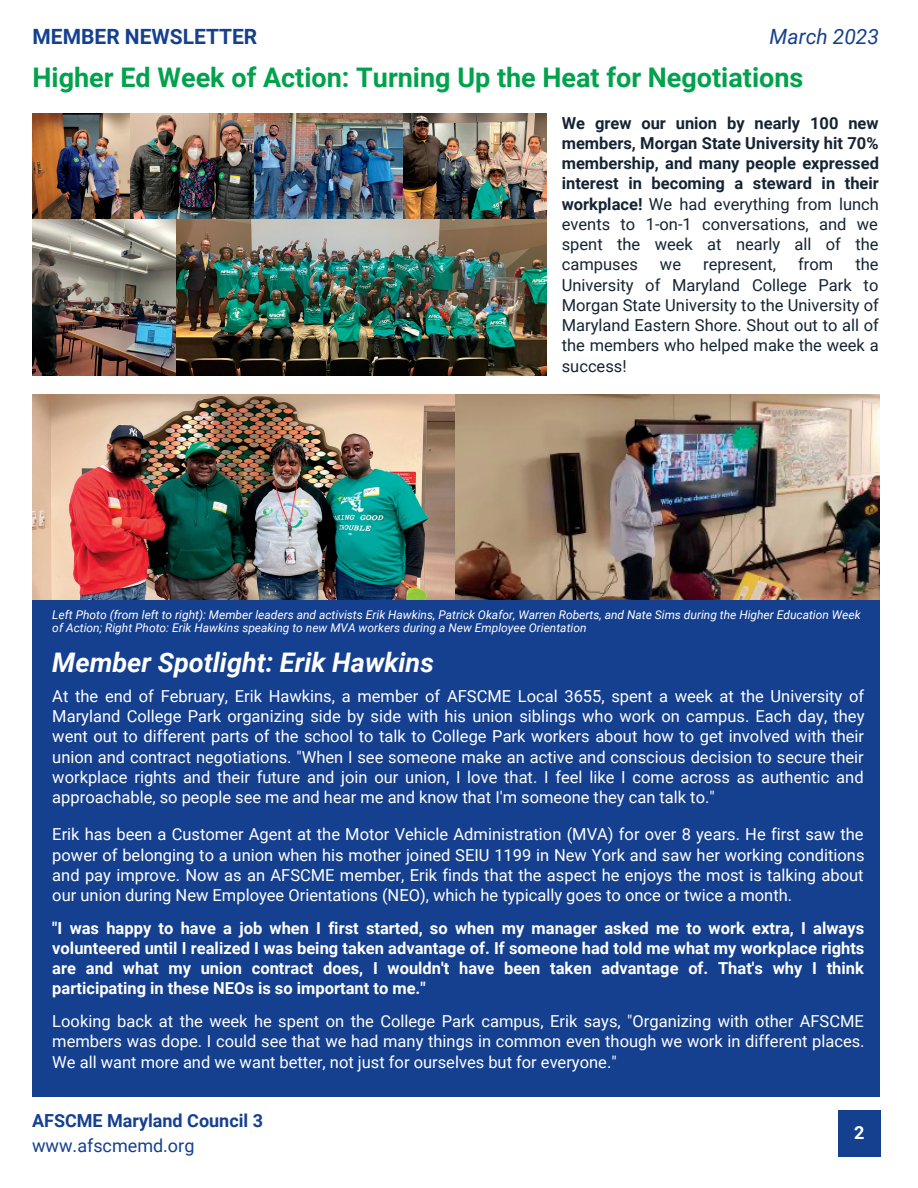
<style>
.page{position:relative;width:918px;height:1188px;background:#fff}
.page>*{position:absolute;margin:0;border:0;box-sizing:border-box;transform-origin:0 0}
.t1{font:700 27px "Roboto";color:#00a24c}
.t2{font:italic 700 27px "Roboto";color:#fff}
.t3{font:700 21px "Roboto";color:#154090}
.t4{font:italic 21px "Roboto";color:#154090}
.t5{font:700 18px "Roboto";color:#154090}
.t6{font:18px "Roboto";color:#154090}
.t7{font:700 18px "Roboto";color:#fff}
.t8{font:16.5px/20.2px "Roboto";color:#fff;text-align:justify}
.t9{font:700 16.5px/20.2px "Roboto";color:#fff;text-align:justify}
.t10{font:700 16.5px/20.2px "Roboto";color:#152433;text-align:justify}
.t11{font:16.5px/20.2px "Roboto";color:#152433;text-align:justify}
.t12{font:italic 12px/13px "Roboto";color:#fff}
.s1{font-weight:400}
</style>
<div class="page">
<div style="left:838px;top:1111px;width:43px;height:46px;background:#154090"></div>
<div style="left:32px;top:594px;width:848px;height:502px;background:#154090"></div>
<img style="left:33px;top:395px;width:846px;height:205px">
<img style="left:150px;top:113px;width:396px;height:106px">
<img style="left:33px;top:113px;width:117px;height:106px">
<img style="left:33px;top:219px;width:513px;height:156px">
<p class="t3" style="left:33px;top:24px;width:226px">MEMBER NEWSLETTER</p>
<p class="t4" style="left:770px;top:24px;width:111px">March 2023</p>
<h1 class="t1" style="left:33px;top:62px;width:772px">Higher Ed Week of Action: Turning Up the Heat for Negotiations</h1>
<p class="t10" style="left:562px;top:113px;width:319px">We grew our union by nearly 100 new members, Morgan State University hit 70% membership, and many people expressed interest in becoming a steward in their workplace! <span class="s1">We had everything from lunch events to 1-on-1 conversations, and we spent the week at nearly all of the campuses</span></p>
<p class="t11" style="left:660px;top:255px;width:23px">we</p>
<p class="t11" style="left:703px;top:255px;width:74px">represent,</p>
<p class="t11" style="left:798px;top:255px;width:37px">from</p>
<p class="t11" style="left:562px;top:255px;width:319px;text-indent:294px">the University of Maryland College Park to Morgan State University to the University of Maryland Eastern Shore. Shout out to all of the members who helped make the week a success!</p>
<p class="t12" style="left:52px;top:608px;width:810px">Left Photo (from left to right): Member leaders and activists Erik Hawkins, Patrick Okafor, Warren Roberts, and Nate Sims during the Higher Education Week of Action; Right Photo: Erik Hawkins speaking to new MVA workers during a New Employee Orientation</p>
<h1 class="t2" style="left:52px;top:647px;width:383px">Member Spotlight: Erik Hawkins</h1>
<p class="t8" style="left:52px;top:686px;width:814px">At the end of February, Erik Hawkins, a member of AFSCME Local 3655, spent a week at the University of Maryland College Park organizing side by side with his union siblings who work on campus. Each day, they went out to different parts of the school to talk to College Park workers about how to get involved with their union and contract negotiations. "When I see someone make an active and conscious decision to secure their workplace rights and their future and join our union, I love that. I feel like I come across as authentic and approachable, so people see me and hear me and know that I'm someone they can talk to."</p>
<p class="t8" style="left:52px;top:825px;width:814px">Erik has been a Customer Agent at the Motor Vehicle Administration (MVA) for over 8 years. He first saw the power of belonging to a union when his mother joined SEIU 1199 in New York and saw her working conditions and pay improve. Now as an AFSCME member, Erik finds that the aspect he enjoys the most is talking about our union during New Employee Orientations (NEO), which he typically goes to once or twice a month.</p>
<p class="t9" style="left:52px;top:918px;width:814px">"I was happy to have a job when I first started, so when my manager asked me to work extra, I always volunteered until I realized I was being taken advantage of. If someone had told me what my workplace rights are and what my union contract does, I wouldn't have been taken advantage of. That's why I think participating in these NEOs is so important to me."</p>
<p class="t8" style="left:52px;top:1011px;width:814px">Looking back at the week he spent on the College Park campus, Erik says, "Organizing with other AFSCME members was dope. I could see that we had many things in common even though we work in different places.<br>We all want more and we want better, not just for ourselves but for everyone."</p>
<p class="t5" style="left:32px;top:1110px;width:232px">AFSCME Maryland Council 3</p>
<p class="t6" style="left:32px;top:1135px;width:164px">www.afscmemd.org</p>
<p class="t7" style="left:854px;top:1122px;width:12px">2</p>
</div>
